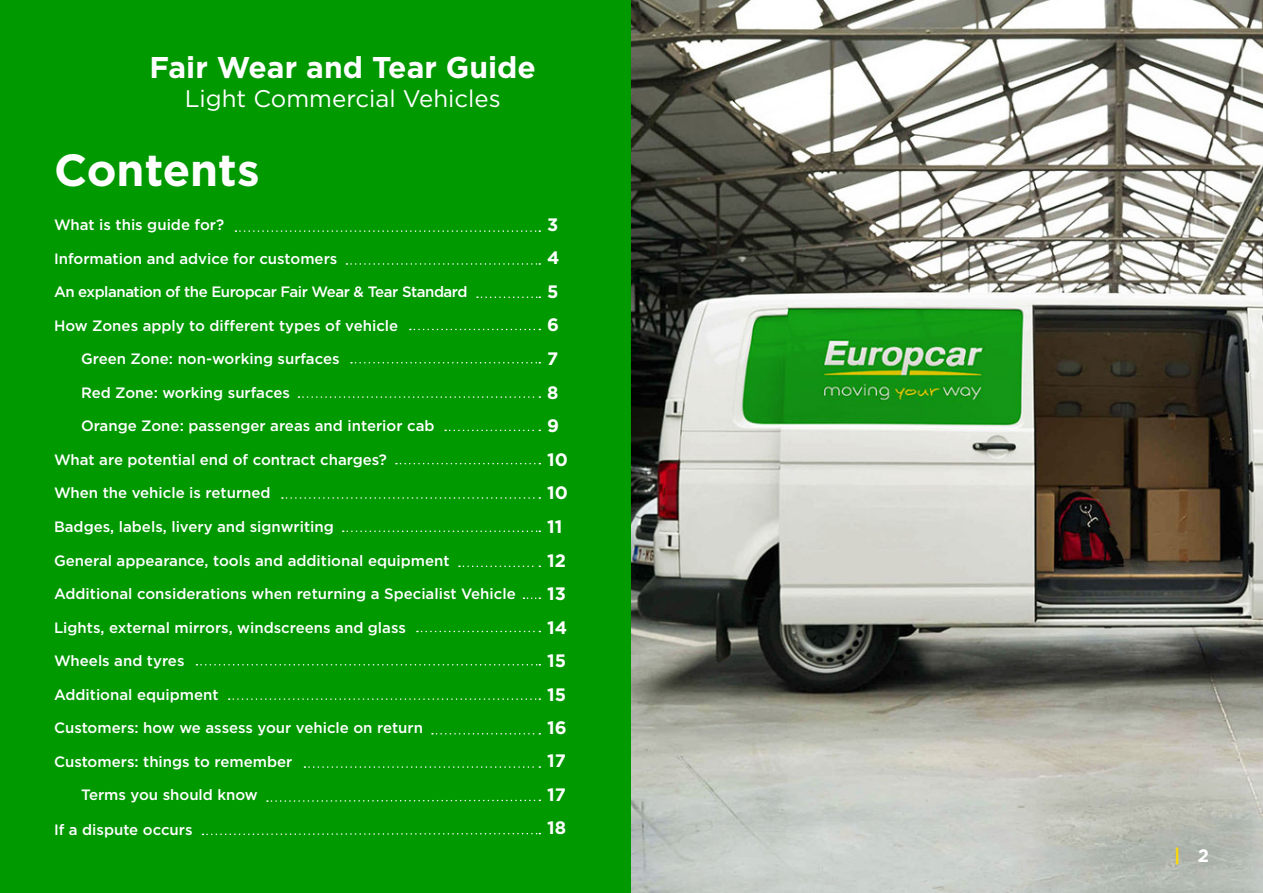
<style>
.page{position:relative;width:1263px;height:893px;background:#090}
.page>*{position:absolute;margin:0;border:0;box-sizing:border-box;transform-origin:0 0}
.t1{font:700 45px "Gotham";color:#fff}
.t2{font:700 30px "Gotham";color:#fff}
.t3{font:24px "Gotham";color:#fff}
.t4{font:700 18px/33.6px "Gotham";color:#fff}
.t5{font:700 18px "Gotham";color:#ffdc00}
.t6{font:500 15px "Gotham";color:#fff}
.t7{font:500 15px "Gotham";letter-spacing:-.03em;color:#fff}
.s1{color:#fff}
</style>
<div class="page">
<svg style="left:235px;top:230px;width:305px;height:2px"></svg>
<svg style="left:351px;top:362px;width:189px;height:1px"></svg>
<svg style="left:445px;top:430px;width:95px;height:1px"></svg>
<svg style="left:282px;top:497px;width:258px;height:2px"></svg>
<svg style="left:343px;top:530px;width:197px;height:2px"></svg>
<svg style="left:417px;top:631px;width:123px;height:1px"></svg>
<svg style="left:229px;top:698px;width:311px;height:2px"></svg>
<svg style="left:304px;top:766px;width:236px;height:2px"></svg>
<svg style="left:267px;top:799px;width:273px;height:3px"></svg>
<svg style="left:202px;top:832px;width:338px;height:4px"></svg>
<svg style="left:432px;top:733px;width:108px;height:1px"></svg>
<svg style="left:196px;top:664px;width:344px;height:1px"></svg>
<svg style="left:523px;top:597px;width:17px;height:2px"></svg>
<svg style="left:459px;top:566px;width:81px;height:1px"></svg>
<svg style="left:396px;top:463px;width:144px;height:1px"></svg>
<svg style="left:298px;top:396px;width:242px;height:2px"></svg>
<svg style="left:346px;top:263px;width:194px;height:2px"></svg>
<svg style="left:477px;top:296px;width:63px;height:2px"></svg>
<svg style="left:410px;top:329px;width:130px;height:1px"></svg>
<img style="left:631px;top:0;width:632px;height:893px">
<h2 class="t2" style="left:150px;top:47px;width:388px">Fair Wear and Tear Guide</h2>
<h3 class="t3" style="left:185px;top:83px;width:318px">Light Commercial Vehicles</h3>
<h1 class="t1" style="left:54px;top:140px;width:207px">Contents</h1>
<p class="t6" style="left:54px;top:215px;width:172px">What is this guide for?</p>
<p class="t6" style="left:54px;top:249px;width:285px">Information and advice for customers</p>
<p class="t7" style="left:54px;top:282px;width:415px">An explanation of the Europcar Fair Wear &amp; Tear Standard</p>
<p class="t6" style="left:54px;top:316px;width:346px">How Zones apply to different types of vehicle</p>
<p class="t6" style="left:81px;top:349px;width:260px">Green Zone: non-working surfaces</p>
<p class="t6" style="left:81px;top:383px;width:210px">Red Zone: working surfaces</p>
<p class="t6" style="left:81px;top:416px;width:355px">Orange Zone: passenger areas and interior cab</p>
<p class="t6" style="left:54px;top:450px;width:335px">What are potential end of contract charges?</p>
<p class="t6" style="left:54px;top:483px;width:218px">When the vehicle is returned</p>
<p class="t6" style="left:54px;top:517px;width:281px">Badges, labels, livery and signwriting</p>
<p class="t6" style="left:54px;top:550px;width:397px">General appearance, tools and additional equipment</p>
<p class="t6" style="left:54px;top:584px;width:463px">Additional considerations when returning a Specialist Vehicle</p>
<p class="t6" style="left:54px;top:617px;width:353px">Lights, external mirrors, windscreens and glass</p>
<p class="t6" style="left:54px;top:651px;width:132px">Wheels and tyres</p>
<p class="t6" style="left:54px;top:684px;width:166px">Additional equipment</p>
<p class="t6" style="left:54px;top:718px;width:371px">Customers: how we assess your vehicle on return</p>
<p class="t6" style="left:54px;top:751px;width:240px">Customers: things to remember</p>
<p class="t6" style="left:81px;top:785px;width:178px">Terms you should know</p>
<p class="t6" style="left:54px;top:820px;width:140px">If a dispute occurs</p>
<p class="t4" style="left:547px;top:207px;width:22px">3<br>4<br>5<br>6<br>7<br>8<br>9<br>10<br>10<br>11</p>
<p class="t4" style="left:547px;top:543px;width:20px">12</p>
<p class="t4" style="left:547px;top:577px;width:20px">13</p>
<p class="t4" style="left:547px;top:611px;width:21px;text-align:justify">14<br>15<br>15<br>16<br>17<br>17<br>18</p>
<p class="t5" style="left:1174px;top:843px;width:36px">| <span class="s1">2</span></p>
</div>
